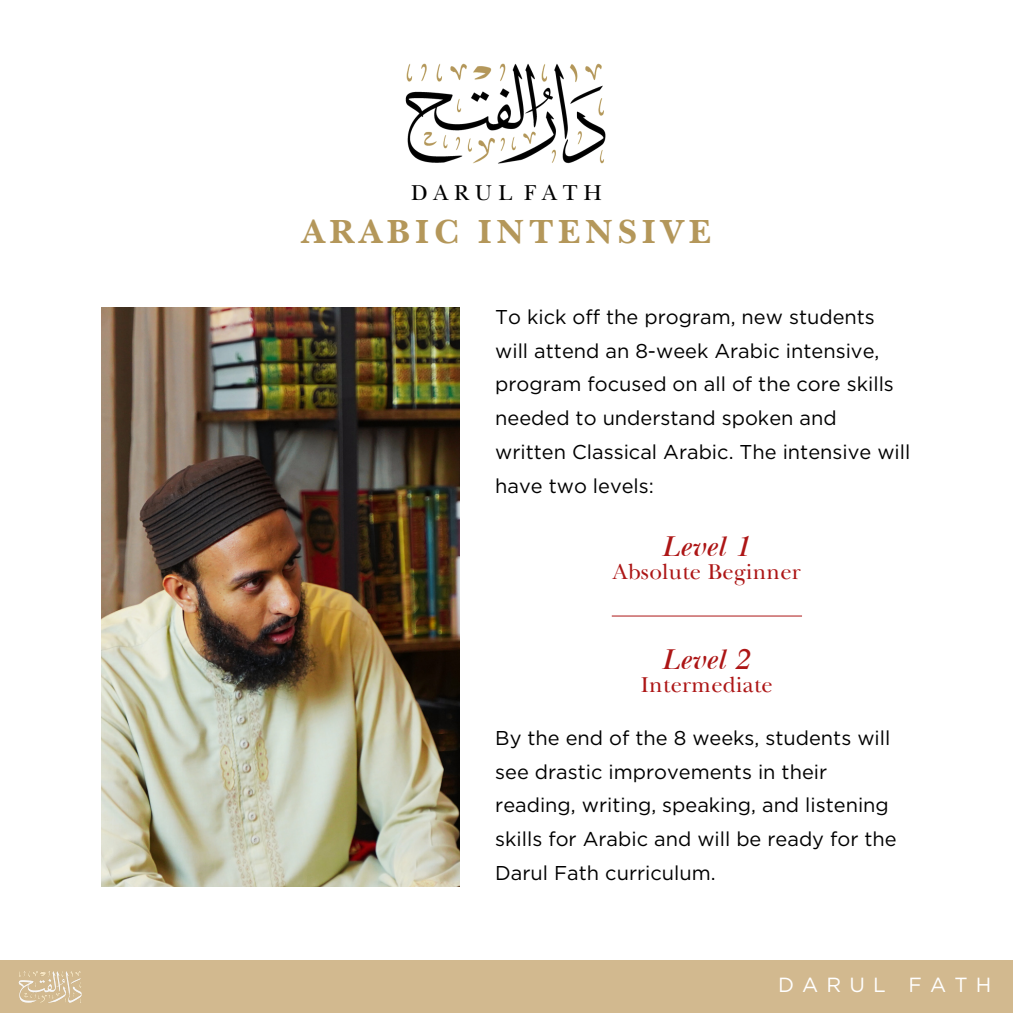
<style>
.page{position:relative;width:1013px;height:1013px;background:#fff}
.page>*{position:absolute;margin:0;border:0;box-sizing:border-box;transform-origin:0 0}
.t1{font:700 35px "New Baskerville ITC Pro";letter-spacing:.15em;color:#b4975a}
.t2{font:italic 600 30px "New Baskerville ITC Pro";letter-spacing:.015em;color:#ad1616}
.t3{font:22.5px "New Baskerville ITC Pro";letter-spacing:.015em;color:#ad1616}
.t4{font:22.5px "New Baskerville";letter-spacing:.26em;color:#000}
.t5{font:20.5px "Gotham";letter-spacing:.4em;color:#fff}
.t6{font:20px/33.8px "Gotham";color:#000}
</style>
<div class="page">
<div style="left:0;top:960px;width:1012px;height:52px;background:#d2b98f"></div>
<img style="left:18px;top:971px;width:64px;height:32px">
<img style="left:405px;top:63px;width:201px;height:101px">
<hr style="left:611px;top:615px;width:191px;height:1px;background:#ad1616">
<img style="left:101px;top:307px;width:358px;height:579px">
<p class="t4" style="left:411px;top:180px;width:192px">DARUL FATH</p>
<p class="t1" style="left:302px;top:219px;width:410px">ARABIC INTENSIVE</p>
<h2 class="t6" style="left:495px;top:301px;width:416px">To kick off the program, new students will attend an 8-week Arabic intensive, program focused on all of the core skills needed to understand spoken and written Classical Arabic. The intensive will have two levels:</h2>
<h4 class="t2" style="left:662px;top:535px;width:90px">Level 1</h4>
<h4 class="t3" style="left:613px;top:563px;width:190px">Absolute Beginner</h4>
<h2 class="t2" style="left:662px;top:649px;width:90px">Level 2</h2>
<p class="t3" style="left:641px;top:676px;width:133px">Intermediate</p>
<p class="t6" style="left:495px;top:722px;width:403px">By the end of the 8 weeks, students will see drastic improvements in their reading, writing, speaking, and listening skills for Arabic and will be ready for the Darul Fath curriculum.</p>
<h3 class="t5" style="left:778px;top:975px;width:215px">DARUL FATH</h3>
</div>
